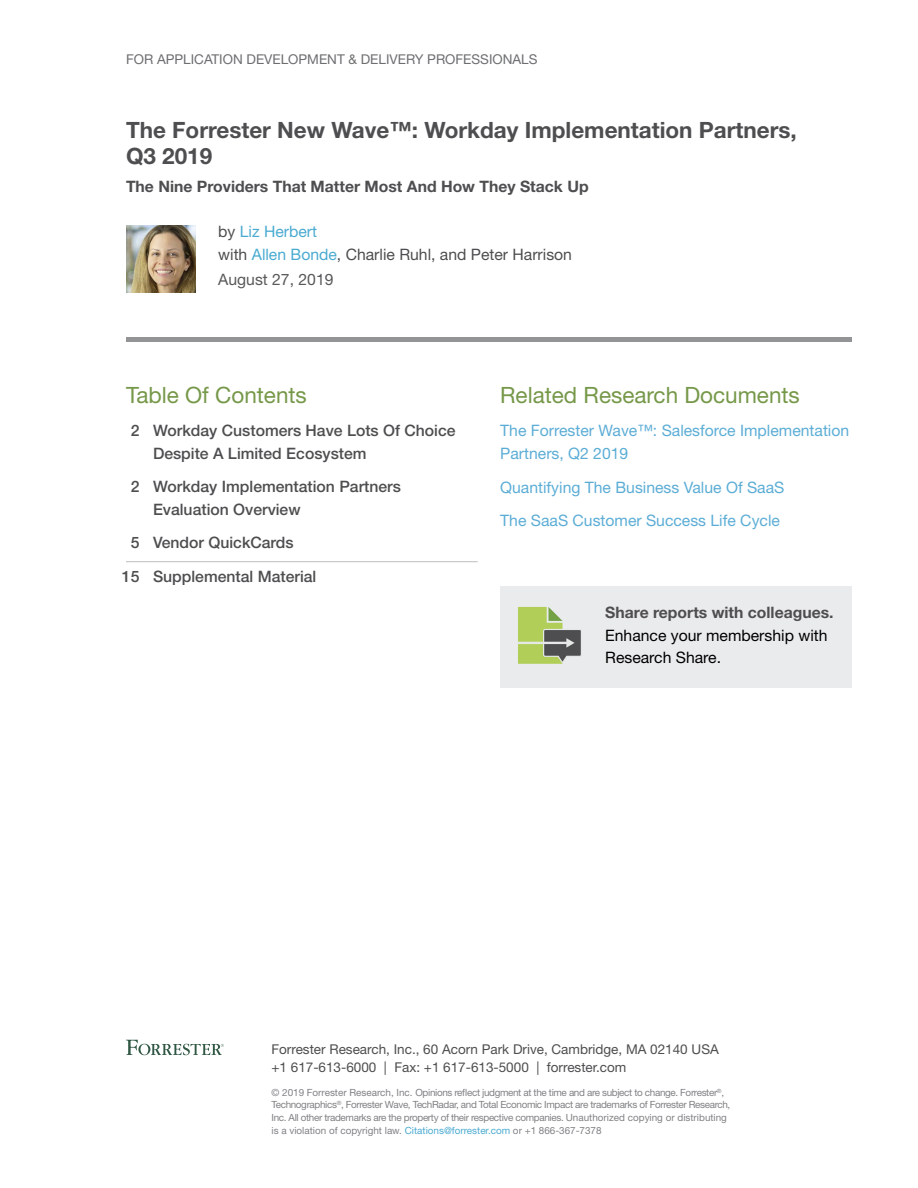
<style>
.page{position:relative;width:918px;height:1188px;background:#fff}
.page>*{position:absolute;margin:0;border:0;box-sizing:border-box;transform-origin:0 0}
.t1{font:700 22.5px/26.2px "Helvetica Neue LT Std";color:#4e4e50}
.t2{font:22.5px "Helvetica Neue LT Std";color:#769849}
.t3{font:500 15.75px/22.5px "Helvetica Neue LT Std";color:#4e4e50}
.t4{font:15.75px/22.5px "Helvetica Neue LT Std";color:#5cadd6}
.t5{font:700 15.75px "Helvetica Neue LT Std";color:#4e4e50}
.t6{font:15.75px/22.5px "Helvetica Neue LT Std";color:#4e4e50}
.t7{font:15.75px/22.5px "Helvetica Neue LT Std";color:#000}
.t8{font:15.75px "Helvetica Neue LT Std";color:#59595b}
.t9{font:13.5px/18.8px "Helvetica Neue LT Std";color:#4e4e50}
.t10{font:13.5px "Helvetica Neue LT Std";color:#6d6e70}
.t11{font:9.9px/12.5px "Helvetica Neue LT Std";letter-spacing:-.035em;color:#808184}
.s1{color:#4aaad1}
</style>
<div class="page">
<hr style="left:126px;top:338px;width:726px;height:4px;background:#929496">
<hr style="left:126px;top:561px;width:352px;height:1px;background:#bfbfbf">
<img style="left:126px;top:225px;width:70px;height:67px">
<svg style="left:126px;top:1040px;width:98px;height:15px"></svg>
<div style="left:500px;top:586px;width:352px;height:102px;background:#eaebec"></div>
<svg style="left:518px;top:607px;width:63px;height:57px"></svg>
<h3 class="t10" style="left:126px;top:51px;width:49px">For Appl</h3>
<h3 class="t10" style="left:191px;top:51px;width:348px">ication Developm ent &amp; Delivery Professionals</h3>
<h1 class="t1" style="left:126px;top:116px;width:672px">The Forrester New Wave™: Workday Implementation Partners,<br>Q3 2019</h1>
<h2 class="t5" style="left:126px;top:177px;width:464px">The Nine Providers That Matter Most And How They Stack Up</h2>
<h2 class="t6" style="left:218px;top:220px;width:355px">by <span class="s1">Liz Herbert<br></span>with <span class="s1">Allen Bonde</span>, Charlie Ruhl, and Peter Harrison</h2>
<h2 class="t8" style="left:218px;top:270px;width:117px">August 27, 2019</h2>
<h1 class="t2" style="left:126px;top:382px;width:182px">Table Of Contents</h1>
<h2 class="t3" style="left:153px;top:419px;width:304px">Workday Customers Have Lots Of Choice<br>Despite A Limited Ecosystem</h2>
<h2 class="t3" style="left:153px;top:475px;width:249px">Workday Implementation Partners<br>Evaluation Overview</h2>
<h2 class="t3" style="left:153px;top:526px;width:165px;line-height:33.3px">Vendor QuickCards<br>Supplemental Material</h2>
<h2 class="t3" style="left:131px;top:419px;width:10px">2</h2>
<h2 class="t3" style="left:131px;top:475px;width:10px">2</h2>
<h2 class="t3" style="left:122px;top:526px;width:19px;line-height:33.5px;text-align:center">5<br>15</h2>
<h1 class="t2" style="left:500px;top:382px;width:301px">Related Research Documents</h1>
<h2 class="t4" style="left:500px;top:419px;width:351px">The Forrester Wave™: Salesforce I mplementation<br>Partners, Q2 2019</h2>
<h2 class="t4" style="left:500px;top:470px;width:284px;line-height:33.8px">Quantifying The Business Value Of SaaS<br>The SaaS Customer Success Life Cycle</h2>
<h2 class="t5" style="left:605px;top:603px;width:230px">Share reports with colleagues.</h2>
<h2 class="t7" style="left:605px;top:624px;width:224px">Enhance your membership with<br>Research Share.</h2>
<h3 class="t9" style="left:272px;top:1039px;width:449px">Forrester Research, I nc., 60 Acorn Park Drive, Cambridge, MA 02140 USA +1 617-613-6000 | Fax: +1 617-613-5000 | forrester.com</h3>
<p class="t11" style="left:271px;top:1087px;width:460px">© 2019 Forrester Research, I nc. Opinions reflect judgment at the time and are subject to change. Forrester<sup>®</sup>, Technographics<sup>®</sup>, Forrester Wave, TechRadar, and Total Economic I mpact are trademarks of Forrester Research, I nc. All other trademarks are the property of their respective companies. U nauthorized copying or distributing is a violation of copyright law. <span class="s1">Citations@forrester.com</span> or +1 866-367-7378</p>
</div>
